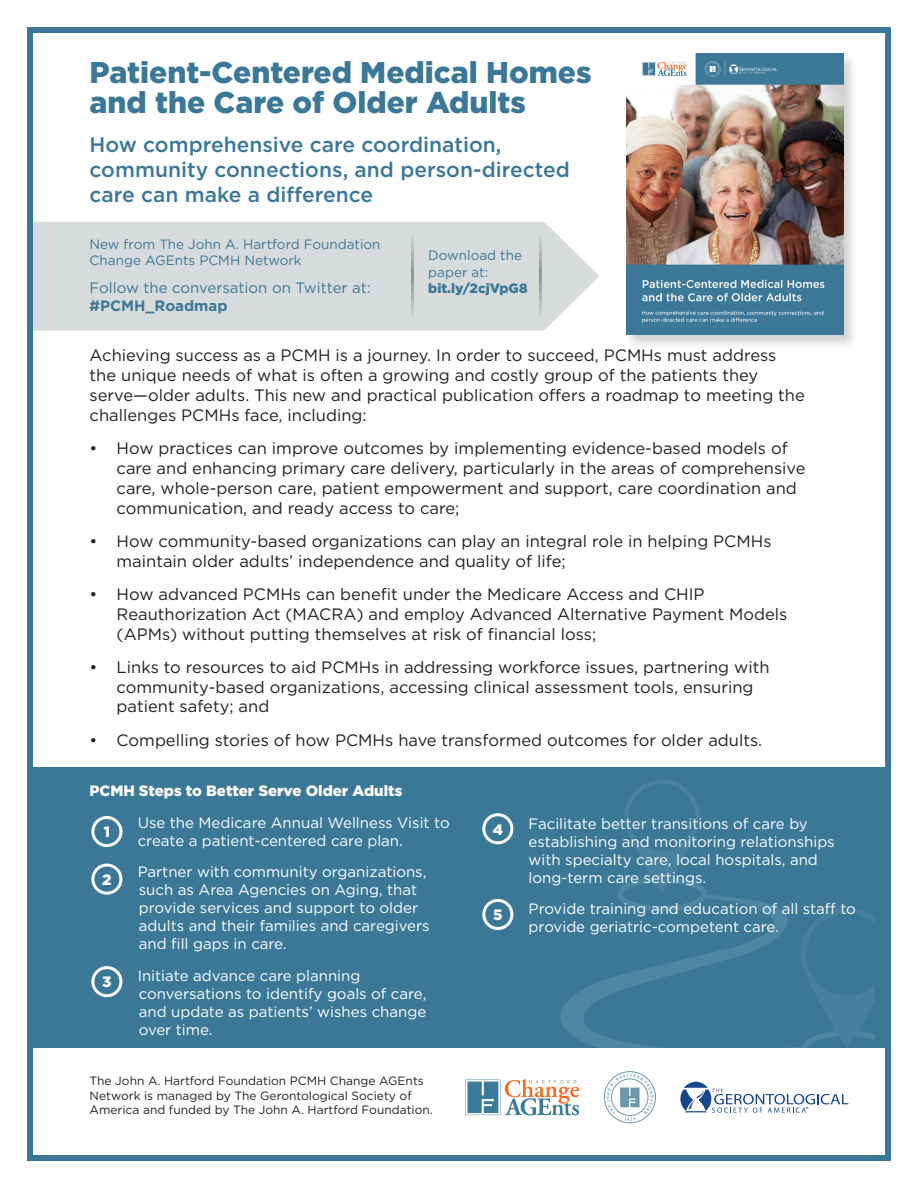
<style>
.page{position:relative;width:918px;height:1188px;background:#fff}
.page>*{position:absolute;margin:0;border:0;box-sizing:border-box;transform-origin:0 0}
.t1{font:900 30px/30px "Gotham";color:#3b7898}
.t2{font:500 21px/25.2px "Gotham";color:#3b7898}
.t3{font:16.5px/19.8px "Gotham";color:#231f20}
.t4{font:15px/18px "Gotham";color:#fff}
.t5{font:15px/18px "Gotham";color:#3b7898}
.t6{font:900 15px "Gotham";color:#fff}
.t7{font:13.5px/16.2px "Gotham";color:#3b7898}
.t8{font:12px/14.4px "Gotham";color:#231f20}
.s1{font-weight:900}
.s2{font-weight:700}
</style>
<div class="page">
<svg style="left:465px;top:1079px;width:114px;height:36px"></svg>
<div style="left:625px;top:52px;width:234px;height:298px;background:#231f20;opacity:.2"></div>
<img style="left:626px;top:54px;width:217px;height:281px">
<div style="left:604px;top:1071px;width:52px;height:52px;border:1px solid #6c98ac;border-radius:50%"></div>
<svg style="left:606px;top:1074px;width:47px;height:47px"></svg>
<div style="left:27px;top:767px;width:864px;height:281px;background:#3b7898"></div>
<div style="left:91px;top:816px;width:31px;height:31px;border:3px solid #fff;border-radius:50%"></div>
<div style="left:91px;top:864px;width:31px;height:31px;border:3px solid #fff;border-radius:50%"></div>
<div style="left:91px;top:966px;width:31px;height:31px;border:3px solid #fff;border-radius:50%"></div>
<div style="left:482px;top:813px;width:31px;height:31px;border:3px solid #fff;border-radius:50%"></div>
<div style="left:482px;top:899px;width:31px;height:31px;border:3px solid #fff;border-radius:50%"></div>
<div style="left:34px;top:222px;width:565px;height:108px;background:#d7dbdc"></div>
<div style="left:27px;top:27px;width:864px;height:1134px;border:6px solid #3b7898"></div>
<svg style="left:561px;top:885px;width:240px;height:163px"></svg>
<svg style="left:801px;top:908px;width:74px;height:140px"></svg>
<svg style="left:624px;top:780px;width:76px;height:114px"></svg>
<hr style="left:411px;top:231px;width:3px;height:89px;background:#8a9595">
<hr style="left:539px;top:231px;width:3px;height:89px;background:#8a9595">
<svg style="left:680px;top:1082px;width:168px;height:31px"></svg>
<p class="t1" style="left:90px;top:57px;width:503px">Patient-Centered Medical Homes and the Care of Older Adults</p>
<p class="t2" style="left:90px;top:131px;width:482px">How comprehensive care coordination, community connections, and person-directed care can make a difference</p>
<p class="t7" style="left:90px;top:236px;width:293px">New from The John A. Hartford Foundation<br>Change AGEnts PCMH Network</p>
<p class="t7" style="left:428px;top:247px;width:101px">Download the paper at: <span class="s1">bit.ly/2cjVpG8</span></p>
<p class="t5" style="left:90px;top:279px;width:282px">Follow the conversation on Twitter at: <span class="s2">#PCMH_Roadmap</span></p>
<p class="t3" style="left:90px;top:345px;width:717px">Achieving success as a PCMH is a journey. In order to succeed, PCMHs must address the unique needs of what is often a growing and costly group of the patients they serve—older adults. This new and practical publication offers a roadmap to meeting the challenges PCMHs face, including:</p>
<p class="t3" style="left:117px;top:438px;width:690px;text-indent:-27px">• How practices can improve outcomes by implementing evidence-based models of care and enhancing primary care delivery, particularly in the areas of comprehensive care, whole-person care, patient empowerment and support, care coordination and communication, and ready access to care;</p>
<p class="t3" style="left:117px;top:531px;width:656px;text-indent:-27px">• How community-based organizations can play an integral role in helping PCMHs maintain older adults’ independence and quality of life;</p>
<p class="t3" style="left:117px;top:584px;width:672px;text-indent:-27px">• How advanced PCMHs can benefit under the Medicare Access and CHIP<br>Reauthorization Act (MACRA) and employ Advanced Alternative Payment Models (APMs) without putting themselves at risk of financial loss;</p>
<p class="t3" style="left:117px;top:657px;width:654px;text-indent:-27px">• Links to resources to aid PCMHs in addressing workforce issues, partnering with community-based organizations, accessing clinical assessment tools, ensuring patient safety; and</p>
<p class="t3" style="left:90px;top:730px;width:674px">• Compelling stories of how PCMHs have transformed outcomes for older adults.</p>
<p class="t6" style="left:89px;top:780px;width:315px">PCMH Steps to Better Serve Older Adults</p>
<p class="t4" style="left:138px;top:813px;width:313px">Use the Medicare Annual Wellness Visit to create a patient-centered care plan.</p>
<p class="t4" style="left:138px;top:862px;width:293px">Partner with community organizations, such as Area Agencies on Aging, that provide services and support to older adults and their families and caregivers and fill gaps in care.</p>
<p class="t4" style="left:138px;top:966px;width:290px">Initiate advance care planning conversations to identify goals of care, and update as patients’ wishes change over time.</p>
<p class="t6" style="left:104px;top:822px;width:8px">1</p>
<p class="t6" style="left:102px;top:869px;width:11px">2</p>
<p class="t6" style="left:102px;top:972px;width:11px">3</p>
<p class="t8" style="left:90px;top:1074px;width:345px">The John A. Hartford Foundation PCMH Change AGEnts<br>Network is managed by The Gerontological Society of<br>America and funded by The John A. Hartford Foundation.</p>
<p class="t6" style="left:493px;top:819px;width:12px">4</p>
<p class="t6" style="left:493px;top:905px;width:11px">5</p>
<p class="t4" style="left:529px;top:814px;width:308px">Facilitate better transitions of care by establishing and monitoring relationships with specialty care, local hospitals, and long-term care settings.</p>
<p class="t4" style="left:529px;top:900px;width:329px">Provide training and education of all staff to provide geriatric-competent care.</p>
</div>
